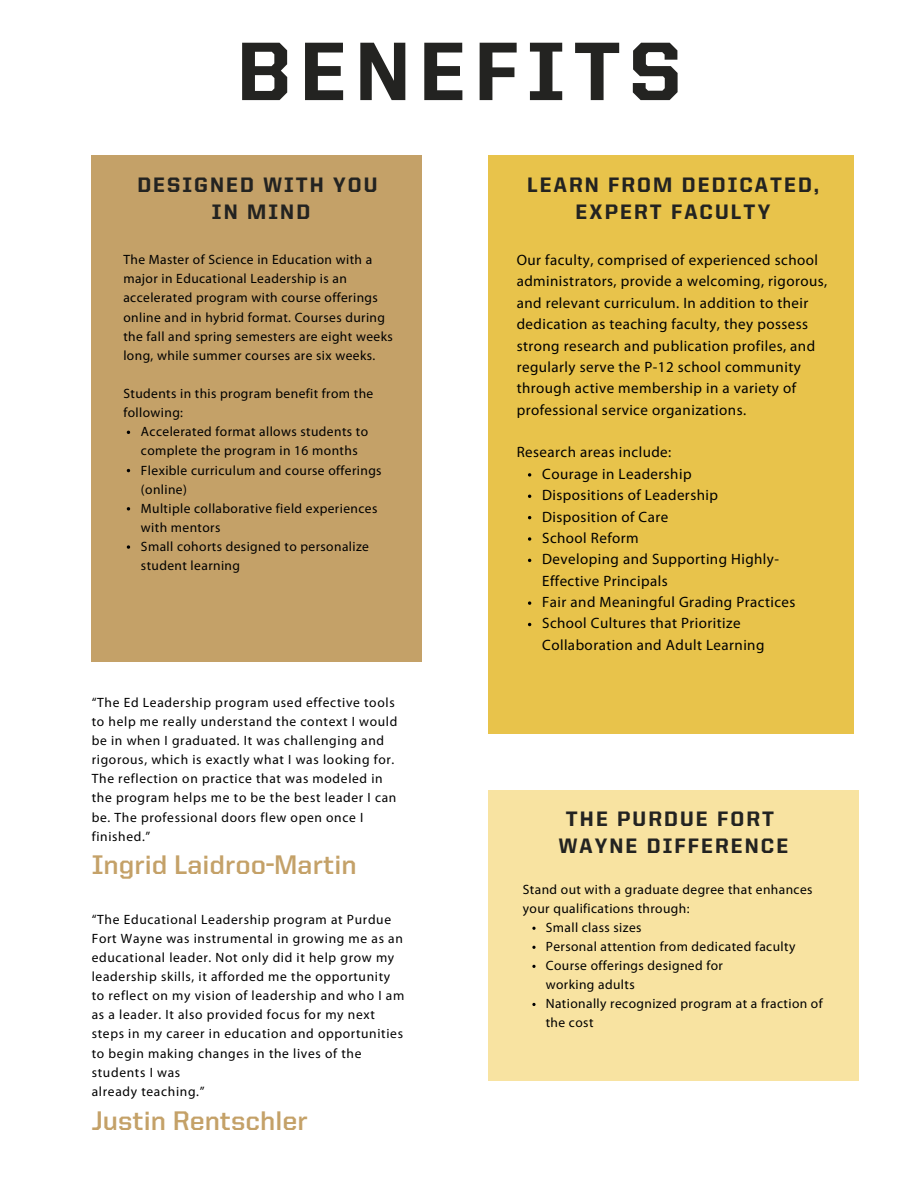
<style>
.page{position:relative;width:918px;height:1188px;background:#fff}
.page>*{position:absolute;margin:0;border:0;box-sizing:border-box;transform-origin:0 0}
.t1{font:800 83.25px "United Sans Reg";letter-spacing:.1em;color:#232321}
.t2{font:700 27px "United Sans Reg";color:#c4a168}
.t3{font:800 21px/27px "United Sans Reg";letter-spacing:.1em;color:#232321;text-align:center}
.t4{font:15px/21.3px "Myriad Pro";letter-spacing:.03em;color:#000}
.t5{font:13.5px/19.2px "Myriad Pro";letter-spacing:.03em;color:#000}
.t6{font:13.5px/19.2px "Myriad Pro";letter-spacing:.05em;color:#000}
</style>
<div class="page">
<div style="left:92px;top:156px;width:329px;height:506px;background:#c4a168"></div>
<svg style="left:127px;top:507px;width:3px;height:4px"></svg>
<svg style="left:127px;top:545px;width:3px;height:4px"></svg>
<div style="left:488px;top:156px;width:366px;height:578px;background:#e8c34b"></div>
<svg style="left:528px;top:473px;width:3px;height:4px"></svg>
<svg style="left:528px;top:537px;width:3px;height:4px"></svg>
<svg style="left:528px;top:601px;width:3px;height:4px"></svg>
<div style="left:488px;top:790px;width:371px;height:290px;background:#f8e3a1"></div>
<svg style="left:532px;top:927px;width:4px;height:3px"></svg>
<svg style="left:532px;top:946px;width:4px;height:3px"></svg>
<svg style="left:532px;top:965px;width:4px;height:3px"></svg>
<svg style="left:532px;top:1003px;width:4px;height:3px"></svg>
<p class="t1" style="left:237px;top:37px;width:446px">BENEFITS</p>
<h1 class="t3" style="left:137px;top:173px;width:242px">DESIGNED WITH YOU<br>IN MIND</h1>
<p class="t5" style="left:123px;top:251px;width:271px">The Master of Science in Education with a major in Educational Leadership is an accelerated program with course offerings online and in hybrid format. Courses during the fall and spring semesters are eight weeks long, while summer courses are six weeks.</p>
<p class="t5" style="left:123px;top:385px;width:251px">Students in this program benefit from the following:</p>
<p class="t5" style="left:141px;top:423px;width:229px">Accelerated format allows students to complete the program in 16 months</p>
<p class="t5" style="left:141px;top:462px;width:242px">Flexible curriculum and course offerings (online)</p>
<p class="t5" style="left:141px;top:500px;width:238px">Multiple collaborative field experiences with mentors</p>
<p class="t5" style="left:141px;top:538px;width:230px">Small cohorts designed to personalize student learning</p>
<p class="t6" style="left:92px;top:694px;width:307px">“The Ed Leadership program used effective tools to help me really understand the context I would be in when I graduated. It was challenging and rigorous, which is exactly what I was looking for.<br>The reflection on practice that was modeled in the program helps me to be the best leader I can be. The professional doors flew open once I finished.”</p>
<h3 class="t2" style="left:92px;top:853px;width:266px">Ingrid Laidroo-Martin</h3>
<p class="t6" style="left:92px;top:911px;width:314px">“The Educational Leadership program at Purdue Fort Wayne was instrumental in growing me as an educational leader. Not only did it help grow my leadership skills, it afforded me the opportunity to reflect on my vision of leadership and who I am as a leader. It also provided focus for my next steps in my career in education and opportunities to begin making changes in the lives of the students I was</p>
<p class="t6" style="left:92px;top:1083px;width:114px">already teaching.”</p>
<p class="t2" style="left:92px;top:1109px;width:218px">Justin Rentschler</p>
<p class="t3" style="left:527px;top:173px;width:293px">LEARN FROM DEDICATED,<br>EXPERT FACULTY</p>
<h3 class="t4" style="left:517px;top:251px;width:312px">Our faculty, comprised of experienced school administrators, provide a welcoming, rigorous, and relevant curriculum. In addition to their dedication as teaching faculty, they possess strong research and publication profiles, and regularly serve the P-12 school community through active membership in a variety of professional service organizations.</h3>
<p class="t4" style="left:517px;top:443px;width:156px">Research areas include:</p>
<h2 class="t4" style="left:542px;top:464px;width:151px">Courage in Leadership</h2>
<p class="t4" style="left:542px;top:486px;width:177px">Dispositions of Leadership</p>
<p class="t4" style="left:542px;top:507px;width:128px">Disposition of Care</p>
<p class="t4" style="left:542px;top:529px;width:98px">School Reform</p>
<h3 class="t4" style="left:542px;top:550px;width:238px">Developing and Supporting Highly-<br>Effective Principals</h3>
<h4 class="t4" style="left:542px;top:593px;width:255px">Fair and Meaningful Grading Practices</h4>
<h4 class="t4" style="left:542px;top:614px;width:224px">School Cultures that Prioritize<br>Collaboration and Adult Learning</h4>
<p class="t3" style="left:559px;top:807px;width:231px">THE PURDUE FORT<br>WAYNE DIFFERENCE</p>
<p class="t5" style="left:523px;top:881px;width:291px">Stand out with a graduate degree that enhances your qualifications through:</p>
<p class="t5" style="left:546px;top:919px;width:97px">Small class sizes</p>
<p class="t5" style="left:546px;top:938px;width:251px">Personal attention from dedicated faculty</p>
<p class="t5" style="left:546px;top:957px;width:179px">Course offerings designed for</p>
<p class="t5" style="left:546px;top:976px;width:90px">working adults</p>
<p class="t5" style="left:546px;top:995px;width:278px">Nationally recognized program at a fraction of the cost</p>
</div>
